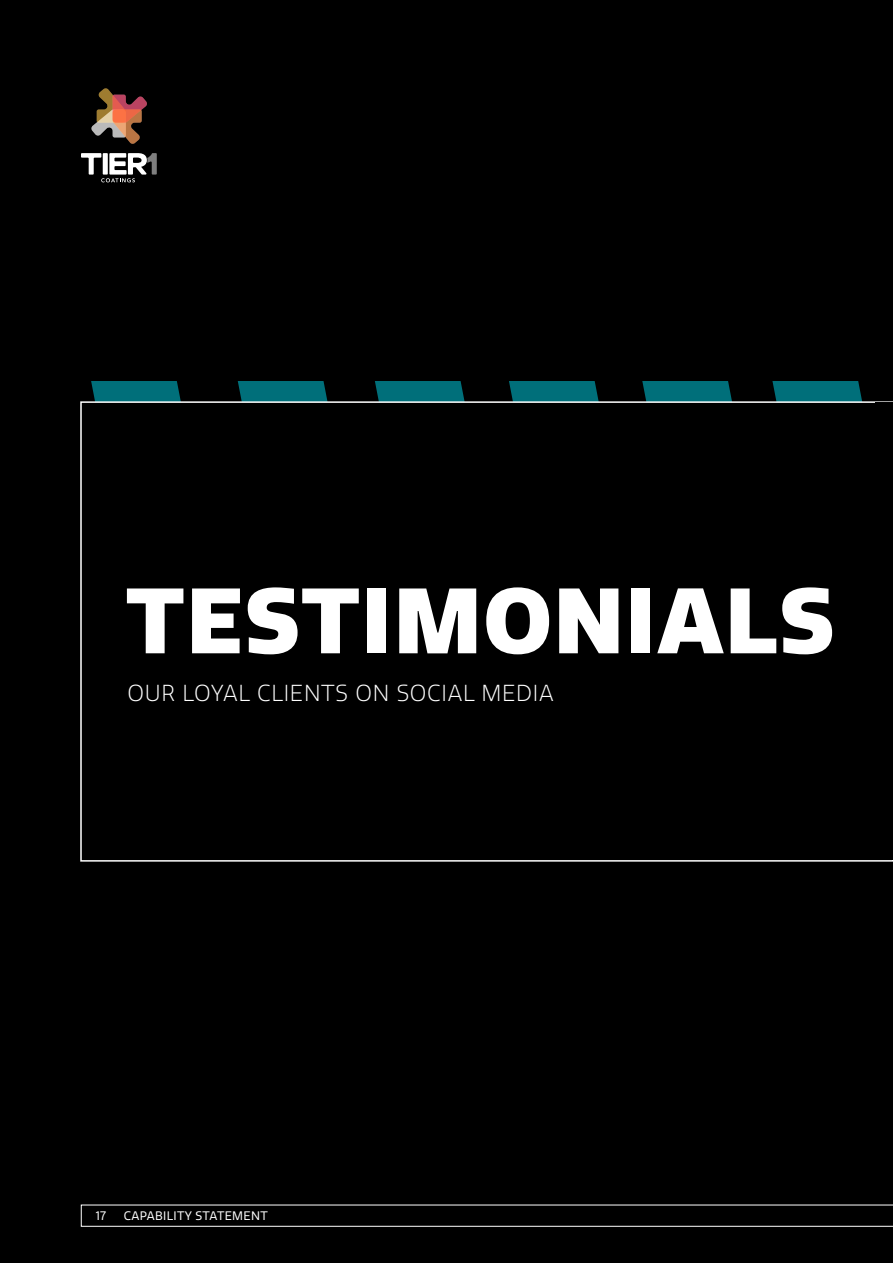
<style>
.page{position:relative;width:893px;height:1263px;background:#000}
.page>*{position:absolute;margin:0;border:0;box-sizing:border-box;transform-origin:0 0}
.t1{font:900 90px "Quatro";letter-spacing:.03em;color:#fff}
.t2{font:300 22.5px "Quatro";letter-spacing:.03em;color:#fff}
.t3{font:12px "Quatro";letter-spacing:.03em;color:#fff}
</style>
<div class="page">
<svg style="left:91px;top:381px;width:237px;height:20px"></svg>
<div style="left:375px;top:381px;width:90px;height:20px;background:#006f7a"></div>
<div style="left:509px;top:381px;width:90px;height:20px;background:#006f7a"></div>
<div style="left:642px;top:381px;width:90px;height:20px;background:#006f7a"></div>
<div style="left:772px;top:381px;width:90px;height:20px;background:#006f7a"></div>
<svg style="left:81px;top:153px;width:76px;height:29px"></svg>
<svg style="left:91px;top:88px;width:56px;height:56px"></svg>
<svg style="left:81px;top:1204px;width:812px;height:23px"></svg>
<h1 class="t1" style="left:126px;top:567px;width:709px">TESTIMONIALS</h1>
<p class="t2" style="left:128px;top:680px;width:428px">OUR LOYAL CLIENTS ON SOCIAL MEDIA</p>
<p class="t3" style="left:96px;top:1209px;width:12px">17</p>
<p class="t3" style="left:124px;top:1209px;width:146px">CAPABILITY STATEMENT</p>
</div>
